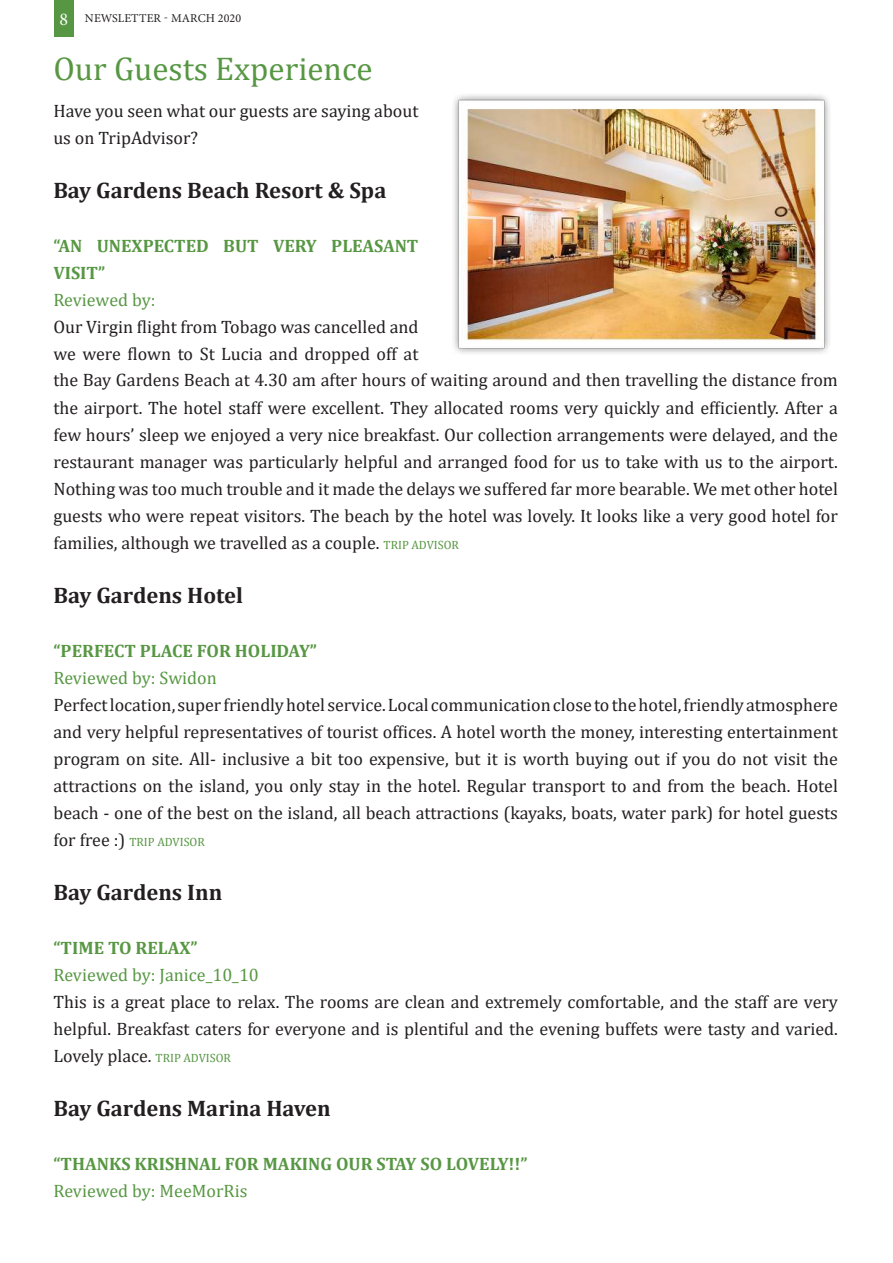
<style>
.page{position:relative;width:893px;height:1263px;background:#fff}
.page>*{position:absolute;margin:0;border:0;box-sizing:border-box;transform-origin:0 0}
.t1{font:33px "Cambria";color:#579743}
.t2{font:700 22.5px "Cambria";color:#231f20}
.t3{font:18px/27px "Cambria";color:#231f20}
.t4{font:700 18px/27px "Cambria";color:#579743}
.t5{font:18px "Cambria";color:#579743}
.t6{font:12px "Minion Pro";letter-spacing:.01em;color:#231f20}
.t7{font:12px "Cambria";color:#579743}
.s1{font-size:18px;color:#fff}
.s2{font-size:12px;color:#579743}
.s3{font-size:18px;color:#231f20}
</style>
<div class="page">
<div style="left:54px;top:0;width:20px;height:36px;background:#579743"></div>
<img style="left:453px;top:95px;width:377px;height:259px">
<p class="t6" style="left:60px;top:11px;width:183px"><span class="s1">8</span> NEWSLETTER - MARCH 2020</p>
<h1 class="t1" style="left:53px;top:49px;width:321px">Our Guests Experience</h1>
<p class="t3" style="left:53px;top:97px;width:367px">Have you seen what our guests are saying about us on TripAdvisor?</p>
<p class="t2" style="left:53px;top:174px;width:335px">Bay Gardens Beach Resort &amp; Spa</p>
<p class="t4" style="left:53px;top:232px;width:367px">“AN UNEXPECTED BUT VERY PLEASANT<br>VISIT”</p>
<p class="t5" style="left:53px;top:289px;width:104px">Reviewed by:</p>
<p class="t3" style="left:53px;top:313px;width:786px">Our Virgin flight from Tobago was cancelled and<br>we were flown to St Lucia and dropped off at<br>the Bay Gardens Beach at 4.30 am after hours of waiting around and then travelling the distance from the airport. The hotel staff were excellent. They allocated rooms very quickly and efficiently. After a few hours’ sleep we enjoyed a very nice breakfast. Our collection arrangements were delayed, and the restaurant manager was particularly helpful and arranged food for us to take with us to the airport.<br>Nothing was too much trouble and it made the delays we suffered far more bearable. We met other hotel guests who were repeat visitors. The beach by the hotel was lovely. It looks like a very good hotel for families, although we travelled as a couple. <span class="s2">TRIP ADVISOR</span></p>
<p class="t2" style="left:53px;top:579px;width:191px">Bay Gardens Hotel</p>
<p class="t4" style="left:53px;top:636px;width:265px">“PERFECT PLACE FOR HOLIDAY”</p>
<p class="t5" style="left:53px;top:667px;width:165px">Reviewed by: Swidon</p>
<p class="t3" style="left:53px;top:691px;width:786px;text-align:justify">Perfect location, super friendly hotel service. Local communication close to the hotel, friendly atmosphere and very helpful representatives of tourist offices. A hotel worth the money, interesting entertainment program on site. All- inclusive a bit too expensive, but it is worth buying out if you do not visit the attractions on the island, you only stay in the hotel. Regular transport to and from the beach. Hotel beach - one of the best on the island, all beach attractions (kayaks, boats, water park) for hotel guests</p>
<p class="t7" style="left:53px;top:834px;width:153px"><span class="s3">for free :)</span> TRIP ADVISOR</p>
<p class="t2" style="left:53px;top:876px;width:170px">Bay Gardens Inn</p>
<p class="t4" style="left:53px;top:933px;width:146px">“TIME TO RELAX”</p>
<p class="t5" style="left:53px;top:964px;width:207px">Reviewed by: Janice_10_10</p>
<p class="t3" style="left:53px;top:988px;width:786px;text-align:justify">This is a great place to relax. The rooms are clean and extremely comfortable, and the staff are very helpful. Breakfast caters for everyone and is plentiful and the evening buffets were tasty and varied.<br>Lovely place. <span class="s2">TRIP ADVISOR</span></p>
<p class="t2" style="left:53px;top:1092px;width:279px">Bay Gardens Marina Haven</p>
<p class="t4" style="left:53px;top:1149px;width:476px">“THANKS KRISHNAL FOR MAKING OUR STAY SO LOVELY!!”</p>
<p class="t5" style="left:53px;top:1180px;width:195px">Reviewed by: MeeMorRis</p>
</div>
